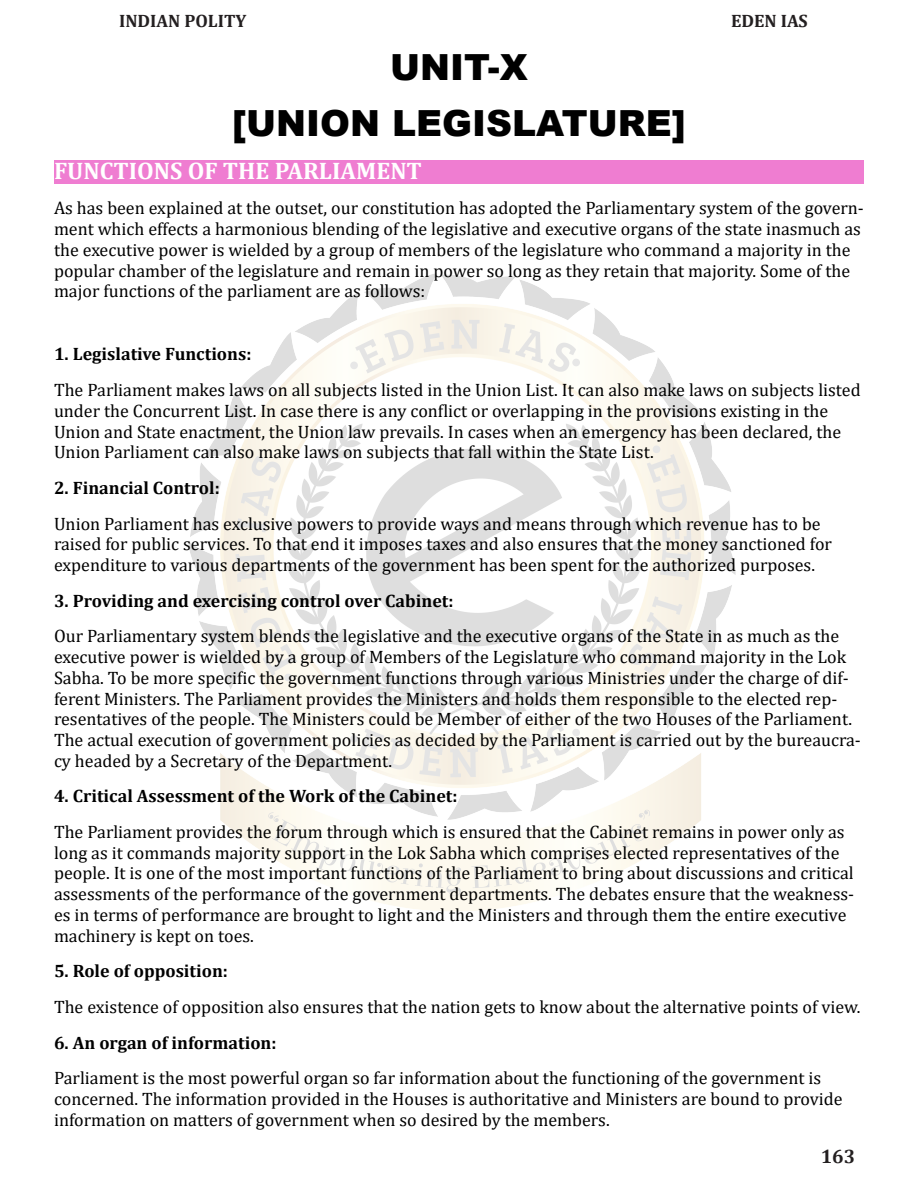
<style>
.page{position:relative;width:918px;height:1188px;background:#fff}
.page>*{position:absolute;margin:0;border:0;box-sizing:border-box;transform-origin:0 0}
.t1{font:900 36px "Arial";color:#000}
.t2{font:700 24px "Cambria";color:#fff}
.t3{font:700 19.5px "Cambria";color:#231f20}
.t4{font:18px/20.7px "Cambria";color:#000}
.t5{font:700 18px "Cambria";color:#000}
.t6{font:700 18px "Cambria";color:#231f20}
</style>
<div class="page">
<img style="left:188px;top:273px;width:548px;height:638px">
<div style="left:54px;top:160px;width:810px;height:24px;background:#ef7dd1"></div>
<p class="t6" style="left:119px;top:9px;width:129px">INDIAN POLITY</p>
<p class="t6" style="left:731px;top:9px;width:78px">EDEN IAS</p>
<p class="t1" style="left:390px;top:41px;width:139px">UNIT-X</p>
<p class="t1" style="left:232px;top:97px;width:455px">[UNION LEGISLATURE]</p>
<p class="t2" style="left:54px;top:154px;width:369px">FUNCTIONS OF THE PARLIAMENT</p>
<p class="t4" style="left:54px;top:198px;width:811px">As has been explained at the outset, our constitution has adopted the Parliamentary system of the govern&shy;ment which effects a harmonious blending of the legislative and executive organs of the state inasmuch as the executive power is wielded by a group of members of the legislature who command a majority in the popular chamber of the legislature and remain in power so long as they retain that majority. Some of the major functions of the parliament are as follows:</p>
<p class="t5" style="left:54px;top:342px;width:199px">1. Legislative Functions:</p>
<p class="t4" style="left:54px;top:380px;width:808px">The Parliament makes laws on all subjects listed in the Union List. It can also make laws on subjects listed under the Concurrent List. In case there is any conflict or overlapping in the provisions existing in the Union and State enactment, the Union law prevails. In cases when an emergency has been declared, the Union Parliament can also make laws on subjects that fall within the State List.</p>
<p class="t5" style="left:54px;top:475px;width:167px">2. Financial Control:</p>
<p class="t4" style="left:54px;top:513px;width:780px">Union Parliament has exclusive powers to provide ways and means through which revenue has to be raised for public services. To that end it imposes taxes and also ensures that the money sanctioned for expenditure to various departments of the government has been spent for the authorized purposes.</p>
<p class="t5" style="left:54px;top:588px;width:401px">3. Providing and exercising control over Cabinet:</p>
<p class="t4" style="left:54px;top:626px;width:808px">Our Parliamentary system blends the legislative and the executive organs of the State in as much as the executive power is wielded by a group of Members of the Legislature who command majority in the Lok Sabha. To be more specific the government functions through various Ministries under the charge of dif&shy;ferent Ministers. The Parliament provides the Ministers and holds them responsible to the elected rep&shy;resentatives of the people. The Ministers could be Member of either of the two Houses of the Parliament.<br>The actual execution of government policies as decided by the Parliament is carried out by the bureaucra&shy;cy headed by a Secretary of the Department.</p>
<p class="t5" style="left:54px;top:783px;width:405px">4. Critical Assessment of the Work of the Cabinet:</p>
<p class="t4" style="left:54px;top:821px;width:802px">The Parliament provides the forum through which is ensured that the Cabinet remains in power only as long as it commands majority support in the Lok Sabha which comprises elected representatives of the people. It is one of the most important functions of the Parliament to bring about discussions and critical assessments of the performance of the government departments. The debates ensure that the weakness&shy;es in terms of performance are brought to light and the Ministers and through them the entire executive machinery is kept on toes.</p>
<p class="t5" style="left:54px;top:958px;width:176px">5. Role of opposition:</p>
<p class="t4" style="left:54px;top:996px;width:808px">The existence of opposition also ensures that the nation gets to know about the alternative points of view.</p>
<p class="t5" style="left:54px;top:1030px;width:224px">6. An organ of information:</p>
<p class="t4" style="left:54px;top:1068px;width:790px">Parliament is the most powerful organ so far information about the functioning of the government is concerned. The information provided in the Houses is authoritative and Ministers are bound to provide information on matters of government when so desired by the members.</p>
<p class="t3" style="left:821px;top:1142px;width:36px">163</p>
</div>
